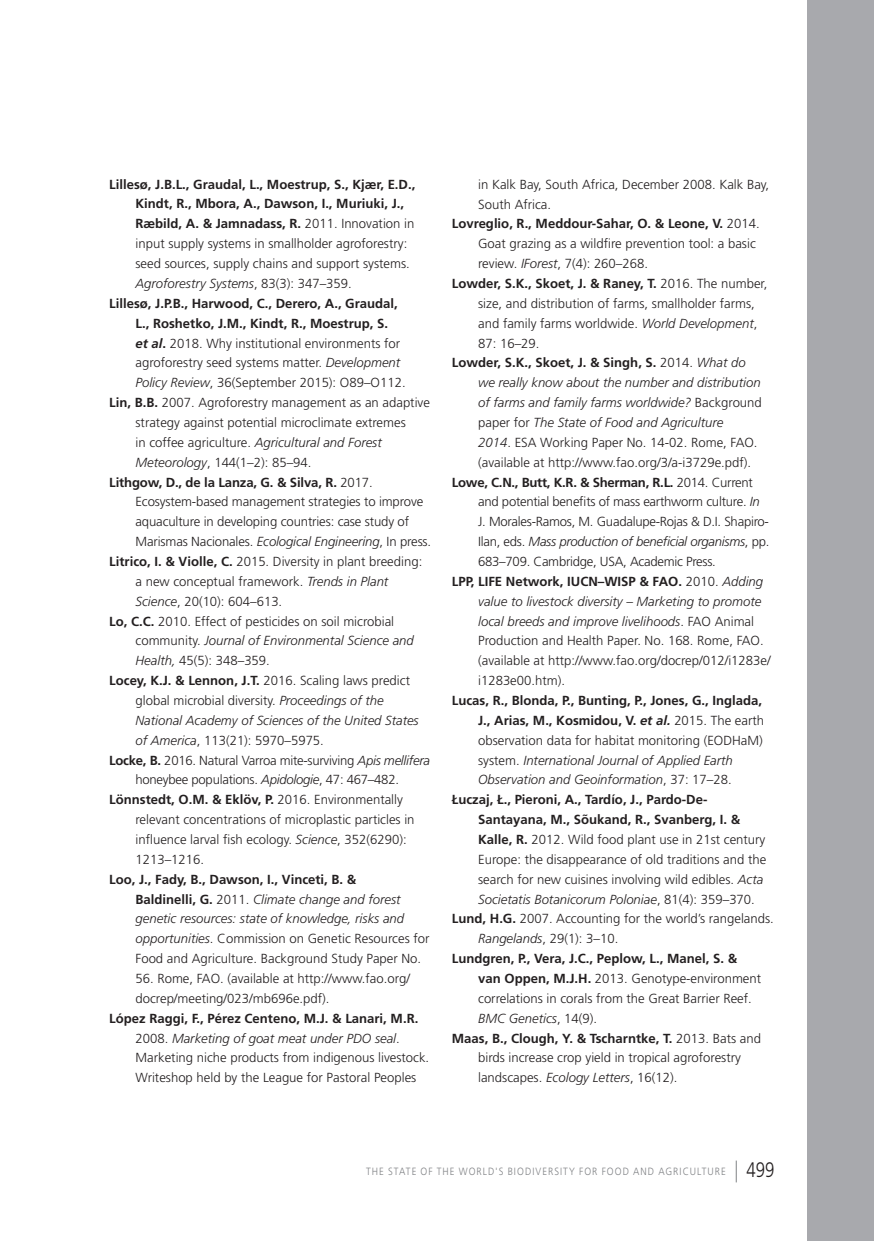
<style>
.page{position:relative;width:874px;height:1241px;background:#fff}
.page>*{position:absolute;margin:0;border:0;box-sizing:border-box;transform-origin:0 0}
.t1{font:300 13.12px/19.8px "Frutiger LT Std";color:#231f20}
.t2{font:700 13.12px "Frutiger LT Std";color:#231f20}
.t3{font:italic 300 13.12px "Frutiger LT Std";color:#231f20}
.t4{font:300 13.12px "Frutiger LT Std";letter-spacing:-.02em;color:#231f20}
.t5{font:italic 300 13.12px "Frutiger LT Std";letter-spacing:-.02em;color:#231f20}
.t6{font:700 13.12px "Frutiger LT Std";letter-spacing:-.02em;color:#231f20}
.t7{font:300 10.5px "Frutiger LT Std";letter-spacing:.11em;color:#808285;scale:.9 1}
.s1{font-weight:300}
.s2{font-style:normal}
.s3{font-weight:700;font-style:italic}
.s4{font-weight:700}
.s5{font-style:italic}
.s6{font-weight:300;font-style:italic}
.s7{font-size:21px;color:#231f20}
</style>
<div class="page">
<div style="left:807px;top:0;width:66px;height:1240px;background:#a8a9ad"></div>
<svg style="left:735px;top:1160px;width:1px;height:22px"></svg>
<p class="t2" style="left:109px;top:176px;width:307px">Lillesø, J.B.L., Graudal, L., Moestrup, S., Kjær, E.D.,</p>
<p class="t2" style="left:135px;top:196px;width:270px">Kindt, R., Mbora, A., Dawson, I., Muriuki, J.,</p>
<p class="t2" style="left:135px;top:216px;width:280px">Ræbild, A. &amp; Jamnadass, R. <span class="s1">2011. Innovation in</span></p>
<p class="t1" style="left:135px;top:234px;width:273px">input supply systems in smallholder agroforestry:</p>
<p class="t1" style="left:135px;top:254px;width:275px">seed sources, supply chains and support systems.</p>
<p class="t3" style="left:135px;top:276px;width:218px">Agroforestry Systems<span class="s2">, 83(3): 347–359.</span></p>
<p class="t2" style="left:109px;top:295px;width:290px">Lillesø, J.P.B., Harwood, C., Derero, A., Graudal,</p>
<p class="t2" style="left:135px;top:315px;width:254px">L., Roshetko, J.M., Kindt, R., Moestrup, S.</p>
<p class="t1" style="left:135px;top:333px;width:266px"><span class="s3">et al</span><span class="s4">.</span> 2018. Why institutional environments for</p>
<p class="t1" style="left:135px;top:353px;width:266px">agroforestry seed systems matter. <span class="s5">Development</span></p>
<p class="t1" style="left:135px;top:373px;width:271px"><span class="s5">Policy Review</span>, 36(September 2015): O89–O112.</p>
<p class="t1" style="left:109px;top:393px;width:322px"><span class="s4">Lin, B.B.</span> 2007. Agroforestry management as an adaptive</p>
<p class="t1" style="left:135px;top:412px;width:272px">strategy against potential microclimate extremes</p>
<p class="t3" style="left:135px;top:434px;width:247px"><span class="s2">in coffee agriculture.</span> Agricultural and Forest</p>
<p class="t1" style="left:135px;top:452px;width:177px"><span class="s5">Meteorology</span>, 144(1–2): 85–94.</p>
<p class="t2" style="left:109px;top:474px;width:265px">Lithgow, D., de la Lanza, G. &amp; Silva, R. <span class="s1">2017.</span></p>
<p class="t1" style="left:135px;top:492px;width:289px">Ecosystem-based management strategies to improve</p>
<p class="t1" style="left:135px;top:512px;width:275px">aquaculture in developing countries: case study of</p>
<p class="t1" style="left:135px;top:531px;width:297px">Marismas Nacionales. <span class="s5">Ecological Engineering</span>, In press.</p>
<p class="t1" style="left:109px;top:551px;width:314px"><span class="s4">Litrico, I. &amp; Violle, C.</span> 2015. Diversity in plant breeding:</p>
<p class="t1" style="left:135px;top:571px;width:254px">a new conceptual framework. <span class="s5">Trends in Plant</span></p>
<p class="t1" style="left:135px;top:591px;width:148px"><span class="s5">Science</span>, 20(10): 604–613.</p>
<p class="t1" style="left:109px;top:611px;width:286px"><span class="s4">Lo, C.C.</span> 2010. Effect of pesticides on soil microbial</p>
<p class="t3" style="left:135px;top:633px;width:280px"><span class="s2">community.</span> Journal of Environmental Science and</p>
<p class="t1" style="left:135px;top:651px;width:136px"><span class="s5">Health,</span> 45(5): 348–359.</p>
<p class="t1" style="left:109px;top:670px;width:302px"><span class="s4">Locey, K.J. &amp; Lennon, J.T.</span> 2016. Scaling laws predict</p>
<p class="t1" style="left:135px;top:690px;width:249px">global microbial diversity. <span class="s5">Proceedings of the</span></p>
<p class="t3" style="left:135px;top:712px;width:284px">National Academy of Sciences of the United States</p>
<p class="t1" style="left:135px;top:730px;width:190px"><span class="s5">of America</span>, 113(21): 5970–5975.</p>
<p class="t4" style="left:109px;top:752px;width:322px"><span class="s4">Locke, B.</span> 2016. Natural Varroa mite-surviving <span class="s5">Apis mellifera</span></p>
<p class="t4" style="left:135px;top:772px;width:265px">honeybee populations. <span class="s5">Apidologie</span>, 47: 467–482.</p>
<p class="t2" style="left:109px;top:791px;width:295px">Lönnstedt, O.M. &amp; Eklöv, P. <span class="s1">2016. Environmentally</span></p>
<p class="t1" style="left:135px;top:809px;width:280px">relevant concentrations of microplastic particles in</p>
<p class="t1" style="left:135px;top:829px;width:272px">influence larval fish ecology. <span class="s5">Science</span>, 352(6290):</p>
<p class="t1" style="left:135px;top:849px;width:70px">1213–1216.</p>
<p class="t1" style="left:135px;top:869px;width:295px;text-indent:-26px"><span class="s4">Loo, J., Fady, B., Dawson, I., Vinceti, B. &amp;<br>Baldinelli, G.</span> 2011. <span class="s5">Climate change and forest genetic resources: state of knowledge, risks and opportunities</span>. Commission on Genetic Resources for Food and Agriculture. Background Study Paper No.</p>
<p class="t1" style="left:135px;top:968px;width:276px">56. Rome, FAO. (available at http://www.fao.org/ docrep/meeting/023/mb696e.pdf).</p>
<p class="t1" style="left:135px;top:1008px;width:295px;text-indent:-26px"><span class="s4">López Raggi, F., Pérez Centeno, M.J. &amp; Lanari, M.R.<br></span>2008. <span class="s5">Marketing of goat meat under PDO seal</span>.<br>Marketing niche products from indigenous livestock.<br>Writeshop held by the League for Pastoral Peoples</p>
<p class="t1" style="left:478px;top:174px;width:292px">in Kalk Bay, South Africa, December 2008. Kalk Bay,</p>
<p class="t1" style="left:478px;top:194px;width:74px">South Africa.</p>
<p class="t2" style="left:451px;top:216px;width:309px">Lovreglio, R., Meddour-Sahar, O. &amp; Leone, V. <span class="s1">2014.</span></p>
<p class="t1" style="left:478px;top:234px;width:279px">Goat grazing as a wildfire prevention tool: a basic</p>
<p class="t1" style="left:478px;top:254px;width:171px">review. <span class="s5">IForest</span>, 7(4): 260–268.</p>
<p class="t2" style="left:451px;top:276px;width:317px">Lowder, S.K., Skoet, J. &amp; Raney, T. <span class="s1">2016. The number,</span></p>
<p class="t1" style="left:478px;top:293px;width:278px">size, and distribution of farms, smallholder farms,</p>
<p class="t1" style="left:478px;top:313px;width:280px">and family farms worldwide. <span class="s5">World Development</span>,</p>
<p class="t1" style="left:478px;top:333px;width:63px">87: 16–29.</p>
<p class="t2" style="left:451px;top:355px;width:295px">Lowder, S.K., Skoet, J. &amp; Singh, S. <span class="s1">2014.</span> <span class="s6">What do</span></p>
<p class="t3" style="left:478px;top:375px;width:284px">we really know about the number and distribution</p>
<p class="t3" style="left:478px;top:395px;width:285px">of farms and family farms worldwide? <span class="s2">Background</span></p>
<p class="t3" style="left:478px;top:415px;width:247px"><span class="s2">paper for</span> The State of Food and Agriculture</p>
<p class="t1" style="left:478px;top:432px;width:281px"><span class="s5">2014</span>. ESA Working Paper No. 14-02. Rome, FAO.</p>
<p class="t1" style="left:478px;top:452px;width:274px">(available at http://www.fao.org/3/a-i3729e.pdf).</p>
<p class="t6" style="left:451px;top:474px;width:302px">Lowe, C.N., Butt, K.R. &amp; Sherman, R.L. <span class="s1">2014. Current</span></p>
<p class="t4" style="left:478px;top:494px;width:283px">and potential benefits of mass earthworm culture. <span class="s5">In</span></p>
<p class="t4" style="left:478px;top:514px;width:292px">J. Morales-Ramos, M. Guadalupe-Rojas &amp; D.I. Shapiro-</p>
<p class="t5" style="left:478px;top:534px;width:292px"><span class="s2">Ilan, eds.</span> Mass production of beneficial organisms<span class="s2">, pp.</span></p>
<p class="t4" style="left:478px;top:554px;width:239px">683–709. Cambridge, USA, Academic Press.</p>
<p class="t2" style="left:451px;top:573px;width:313px">LPP, LIFE Network, IUCN–WISP &amp; FAO. <span class="s1">2010.</span> <span class="s6">Adding</span></p>
<p class="t3" style="left:478px;top:593px;width:284px">value to livestock diversity – Marketing to promote</p>
<p class="t3" style="left:478px;top:613px;width:277px">local breeds and improve livelihoods<span class="s2">. FAO Animal</span></p>
<p class="t1" style="left:478px;top:631px;width:287px">Production and Health Paper. No. 168. Rome, FAO.</p>
<p class="t1" style="left:478px;top:651px;width:294px">(available at http://www.fao.org/docrep/012/i1283e/</p>
<p class="t1" style="left:478px;top:670px;width:88px">i1283e00.htm).</p>
<p class="t2" style="left:451px;top:692px;width:311px">Lucas, R., Blonda, P., Bunting, P., Jones, G., Inglada,</p>
<p class="t2" style="left:478px;top:712px;width:287px">J., Arias, M., Kosmidou, V. <span class="s5">et al.</span> <span class="s1">2015. The earth</span></p>
<p class="t1" style="left:478px;top:730px;width:286px">observation data for habitat monitoring (EODHaM)</p>
<p class="t3" style="left:478px;top:752px;width:256px"><span class="s2">system.</span> International Journal of Applied Earth</p>
<p class="t3" style="left:478px;top:772px;width:255px">Observation and Geoinformation<span class="s2">, 37: 17–28.</span></p>
<p class="t2" style="left:451px;top:792px;width:257px">Łuczaj, Ł., Pieroni, A., Tardío, J., Pardo-De-</p>
<p class="t2" style="left:478px;top:811px;width:263px">Santayana, M., Sõukand, R., Svanberg, I. &amp;</p>
<p class="t1" style="left:478px;top:829px;width:288px"><span class="s4">Kalle, R.</span> 2012. Wild food plant use in 21st century</p>
<p class="t1" style="left:478px;top:849px;width:289px">Europe: the disappearance of old traditions and the</p>
<p class="t1" style="left:478px;top:869px;width:286px">search for new cuisines involving wild edibles. <span class="s5">Acta</span></p>
<p class="t3" style="left:478px;top:891px;width:278px">Societatis Botanicorum Poloniae<span class="s2">, 81(4): 359–370.</span></p>
<p class="t1" style="left:451px;top:909px;width:323px"><span class="s4">Lund, H.G.</span> 2007. Accounting for the world’s rangelands.</p>
<p class="t1" style="left:478px;top:928px;width:142px"><span class="s5">Rangelands</span>, 29(1): 3–10.</p>
<p class="t2" style="left:451px;top:950px;width:286px">Lundgren, P., Vera, J.C., Peplow, L., Manel, S. &amp;</p>
<p class="t1" style="left:478px;top:968px;width:284px"><span class="s4">van Oppen, M.J.H.</span> 2013. Genotype-environment</p>
<p class="t1" style="left:478px;top:988px;width:275px">correlations in corals from the Great Barrier Reef.</p>
<p class="t3" style="left:478px;top:1010px;width:120px">BMC Genetics<span class="s2">, 14(9).</span></p>
<p class="t2" style="left:451px;top:1030px;width:310px">Maas, B., Clough, Y. &amp; Tscharntke, T. <span class="s1">2013. Bats and</span></p>
<p class="t1" style="left:478px;top:1048px;width:264px">birds increase crop yield in tropical agroforestry</p>
<p class="t1" style="left:478px;top:1067px;width:201px">landscapes. <span class="s5">Ecology Letters</span>, 16(12).</p>
<p class="t7" style="left:366px;top:1165px;width:86px">the state OF THE</p>
<p class="t7" style="left:458px;top:1165px;width:352px">WORLD'S biod iversity FOr FOOD AND AGRICULTURE <span class="s7">499</span></p>
</div>
